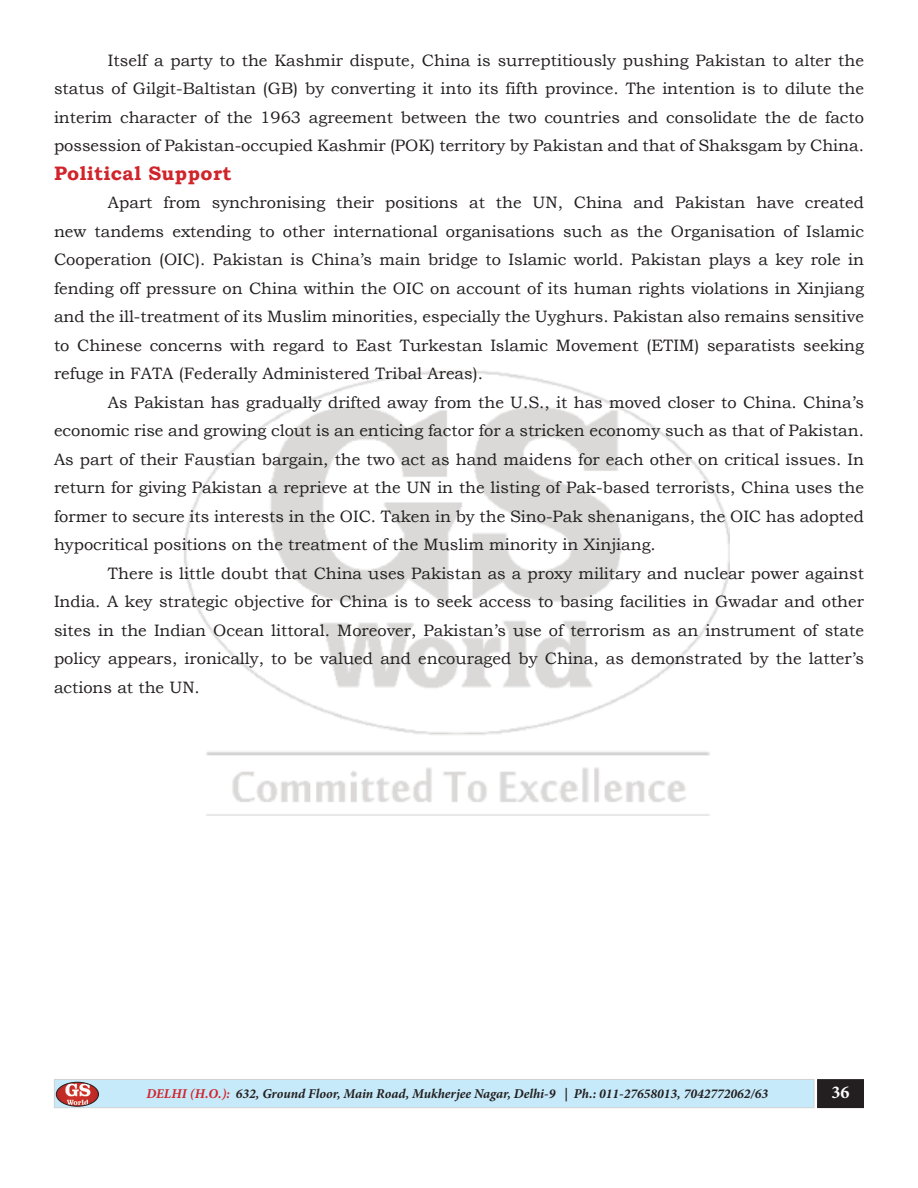
<style>
.page{position:relative;width:918px;height:1188px;background:#fff}
.page>*{position:absolute;margin:0;border:0;box-sizing:border-box;transform-origin:0 0}
.t1{font:700 19.5px "Bookman Old Style";letter-spacing:.02em;color:#d1232a}
.t2{font:700 18px "Minion Pro";color:#fff}
.t3{font:16.5px/28.5px "Bookman Old Style";color:#231f20;text-align:justify}
.t4{font:italic 700 13.5px "Minion Pro";color:#231f20}
.s1{color:#d1232a}
</style>
<div class="page">
<img style="left:184px;top:370px;width:545px;height:445px">
<div style="left:54px;top:1079px;width:760px;height:29px;background:#c6eafa;border:1px solid #d1d2d4"></div>
<div style="left:818px;top:1080px;width:45px;height:27px;background:#231f20"></div>
<div style="left:817px;top:1079px;width:47px;height:29px;border:2px solid #231f20"></div>
<img style="left:56px;top:1082px;width:43px;height:24px">
<div style="left:56px;top:1082px;width:43px;height:24px;border:1px solid #231f20;border-radius:50%"></div>
<p class="t3" style="left:54px;top:46px;width:812px;text-indent:54px">Itself a party to the Kashmir dispute, China is surreptitiously pushing Pakistan to alter the status of Gilgit-Baltistan (GB) by converting it into its fifth province. The intention is to dilute the interim character of the 1963 agreement between the two countries and consolidate the de facto possession of Pakistan-occupied Kashmir (POK) territory by Pakistan and that of Shaksgam by China.</p>
<p class="t1" style="left:54px;top:159px;width:179px">Political Support</p>
<p class="t3" style="left:54px;top:189px;width:812px;text-indent:54px">Apart from synchronising their positions at the UN, China and Pakistan have created new tandems extending to other international organisations such as the Organisation of Islamic Cooperation (OIC). Pakistan is China’s main bridge to Islamic world. Pakistan plays a key role in fending off pressure on China within the OIC on account of its human rights violations in Xinjiang and the ill-treatment of its Muslim minorities, especially the Uyghurs. Pakistan also remains sensitive to Chinese concerns with regard to East Turkestan Islamic Movement (ETIM) separatists seeking refuge in FATA (Federally Administered Tribal Areas).</p>
<p class="t3" style="left:54px;top:388px;width:812px;text-indent:54px">As Pakistan has gradually drifted away from the U.S., it has moved closer to China. China’s economic rise and growing clout is an enticing factor for a stricken economy such as that of Pakistan.<br>As part of their Faustian bargain, the two act as hand maidens for each other on critical issues. In return for giving Pakistan a reprieve at the UN in the listing of Pak-based terrorists, China uses the former to secure its interests in the OIC. Taken in by the Sino-Pak shenanigans, the OIC has adopted hypocritical positions on the treatment of the Muslim minority in Xinjiang.</p>
<p class="t3" style="left:54px;top:559px;width:812px;text-indent:54px">There is little doubt that China uses Pakistan as a proxy military and nuclear power against India. A key strategic objective for China is to seek access to basing facilities in Gwadar and other sites in the Indian Ocean littoral. Moreover, Pakistan’s use of terrorism as an instrument of state policy appears, ironically, to be valued and encouraged by China, as demonstrated by the latter’s actions at the UN.</p>
<p class="t4" style="left:146px;top:1085px;width:623px"><span class="s1">DELHI (H.O.):</span> 632, Ground Floor, Main Road, Mukherjee Nagar, Delhi-9 | Ph.: 011-27658013, 7042772062/63</p>
<p class="t2" style="left:832px;top:1079px;width:19px">36</p>
</div>
